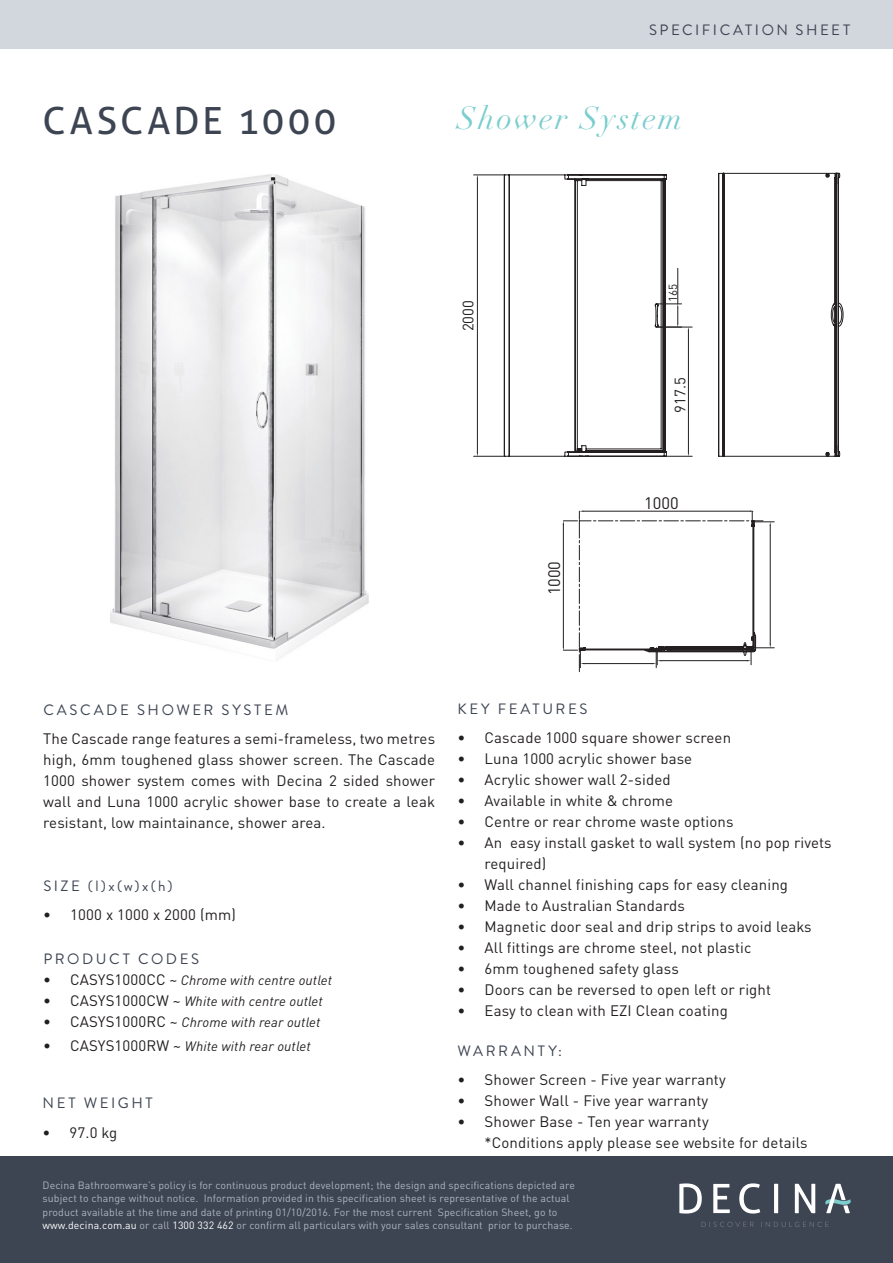
<style>
.page{position:relative;width:893px;height:1263px;background:#fff}
.page>*{position:absolute;margin:0;border:0;box-sizing:border-box;transform-origin:0 0}
.Top_Header{font:37.5px "Aller";letter-spacing:.09em;color:#3d4452}
.Name_of_product_segm{font:italic 31.5px "Didot LT Std";letter-spacing:.065em;color:#7bcdce}
.t1{font:16.5px "DIN Pro";color:#231f20}
.body{font:15px/21px "DIN Pro";letter-spacing:.01em;color:#231f20}
.Header_2{font:15px "Brandon Grotesque";letter-spacing:.175em;color:#3d4452}
.Header_Style{font:15px "Brandon Grotesque";letter-spacing:.17em;color:#3d4452}
.body-2{font:15px "Brandon Grotesque";letter-spacing:.175em;color:#3d4452}
.body-3{font:italic 13.5px "DIN Pro";letter-spacing:.01em;color:#231f20}
.t2{font:11.7px "DIN Pro";color:#231f20}
.Bottom_Footer{font:10.5px/13.5px "DIN Pro";letter-spacing:.01em;color:#adb5c1}
.s1{font-style:normal;font-size:15px}
.s2{font-size:15px}
.s3{color:#fff}
</style>
<div class="page">
<div style="left:0;top:1157px;width:893px;height:106px;background:#3d4452"></div>
<div style="left:0;top:0;width:893px;height:49px;background:#d2d6dd"></div>
<img style="left:111px;top:174px;width:258px;height:487px">
<svg style="left:701px;top:1222px;width:53px;height:5px"></svg>
<svg style="left:761px;top:1222px;width:67px;height:5px"></svg>
<svg style="left:679px;top:1183px;width:23px;height:30px"></svg>
<svg style="left:713px;top:1184px;width:17px;height:29px"></svg>
<svg style="left:739px;top:1183px;width:21px;height:30px"></svg>
<svg style="left:774px;top:1184px;width:4px;height:29px"></svg>
<svg style="left:795px;top:1184px;width:20px;height:29px"></svg>
<svg style="left:825px;top:1184px;width:26px;height:29px"></svg>
<svg style="left:504px;top:174px;width:189px;height:283px"></svg>
<hr style="left:474px;top:175px;width:31px;height:1px;background:#231f20">
<hr style="left:474px;top:456px;width:31px;height:1px;background:#231f20">
<hr style="left:477px;top:179px;width:1px;height:273px;background:#231f20">
<hr style="left:658px;top:327px;width:34px;height:1px;background:#231f20">
<hr style="left:688px;top:331px;width:1px;height:121px;background:#231f20">
<svg style="left:667px;top:452px;width:25px;height:5px"></svg>
<hr style="left:677px;top:268px;width:1px;height:36px;background:#231f20">
<svg style="left:658px;top:304px;width:24px;height:24px"></svg>
<svg style="left:718px;top:173px;width:126px;height:284px"></svg>
<svg style="left:562px;top:510px;width:212px;height:163px"></svg>
<p class="Header_Style" style="left:649px;top:19px;width:203px">SPECIFICATION SHEET</p>
<p class="Top_Header" style="left:43px;top:98px;width:295px">CASCADE 1000</p>
<p class="Name_of_product_segm" style="left:457px;top:99px;width:227px">Shower System</p>
<p class="body" style="left:456px;top:331px;width:33px;rotate:-90deg">2000</p>
<p class="t1" style="left:541px;top:595px;width:36px;rotate:-90deg">1000</p>
<p class="t2" style="left:664px;top:302px;width:20px;rotate:-90deg">165</p>
<p class="body" style="left:668px;top:412px;width:37px;rotate:-90deg">917.5</p>
<p class="t1" style="left:644px;top:490px;width:36px">1000</p>
<p class="Header_2" style="left:43px;top:699px;width:247px">CASCADE SHOWER SYSTEM</p>
<p class="body" style="left:43px;top:727px;width:393px;text-align:justify">The Cascade range features a semi-frameless, two metres high, 6mm toughened glass shower screen. The Cascade 1000 shower system comes with Decina 2 sided shower wall and Luna 1000 acrylic shower base to create a leak resistant, low maintainance, shower area.</p>
<p class="Header_2" style="left:43px;top:875px;width:131px">SIZE (l)x(w)x(h)</p>
<p class="body" style="left:43px;top:903px;width:194px">• 1000 x 1000 x 2000 (mm)</p>
<p class="body-2" style="left:43px;top:948px;width:157px">PRODUCT CODES</p>
<p class="body-3" style="left:43px;top:969px;width:290px"><span class="s1">• CASYS1000CC</span> <span class="s2">~</span> Chrome with centre outlet</p>
<p class="body-3" style="left:43px;top:990px;width:281px"><span class="s1">• CASYS1000CW</span> <span class="s2">~</span> White with centre outlet</p>
<p class="body-3" style="left:43px;top:1011px;width:279px"><span class="s1">• CASYS1000RC</span> <span class="s2">~</span> Chrome with rear outlet</p>
<p class="body-3" style="left:43px;top:1035px;width:269px"><span class="s1">• CASYS1000RW</span> <span class="s2">~</span> White with rear outlet</p>
<p class="Header_2" style="left:43px;top:1093px;width:112px">NET WEIGHT</p>
<p class="body" style="left:43px;top:1120px;width:76px">• 97.0 kg</p>
<p class="Header_2" style="left:458px;top:698px;width:131px">KEY FEATURES</p>
<p class="body" style="left:457px;top:726px;width:275px">• Cascade 1000 square shower screen</p>
<p class="body" style="left:457px;top:747px;width:236px">• Luna 1000 acrylic shower base</p>
<p class="body" style="left:457px;top:768px;width:215px">• Acrylic shower wall 2-sided</p>
<p class="body" style="left:457px;top:789px;width:217px">• Available in white &amp; chrome</p>
<p class="body" style="left:457px;top:810px;width:278px">• Centre or rear chrome waste options</p>
<p class="body" style="left:484px;top:831px;width:349px;text-indent:-27px">• An easy install gasket to wall system (no pop rivets required)</p>
<p class="body" style="left:457px;top:873px;width:332px">• Wall channel finishing caps for easy cleaning</p>
<p class="body" style="left:457px;top:894px;width:229px">• Made to Australian Standards</p>
<p class="body" style="left:457px;top:915px;width:356px">• Magnetic door seal and drip strips to avoid leaks</p>
<p class="body" style="left:457px;top:936px;width:295px">• All fittings are chrome steel, not plastic</p>
<p class="body" style="left:457px;top:957px;width:223px">• 6mm toughened safety glass</p>
<p class="body" style="left:457px;top:978px;width:315px">• Doors can be reversed to open left or right</p>
<p class="body" style="left:457px;top:999px;width:272px">• Easy to clean with EZI Clean coating</p>
<p class="Header_2" style="left:458px;top:1040px;width:106px">WARRANTY:</p>
<p class="body" style="left:457px;top:1068px;width:270px">• Shower Screen - Five year warranty</p>
<p class="body" style="left:457px;top:1089px;width:252px">• Shower Wall - Five year warranty</p>
<p class="body" style="left:484px;top:1110px;width:325px;text-indent:-27px">• Shower Base - Ten year warranty<br>*Conditions apply please see website for details</p>
<p class="Bottom_Footer" style="left:43px;top:1177px;width:534px">Decina Bathroomware’s policy is for continuous product development; the design and specifications depicted are subject to change without notice. Information provided in this specification sheet is representative of the actual product available at the time and date of printing 01/10/2016. For the most current Specification Sheet, go to <span class="s3">www.decina.com.au</span> or call <span class="s3">1300 332 462</span> or confirm all particulars with your sales consultant prior to purchase.</p>
</div>
